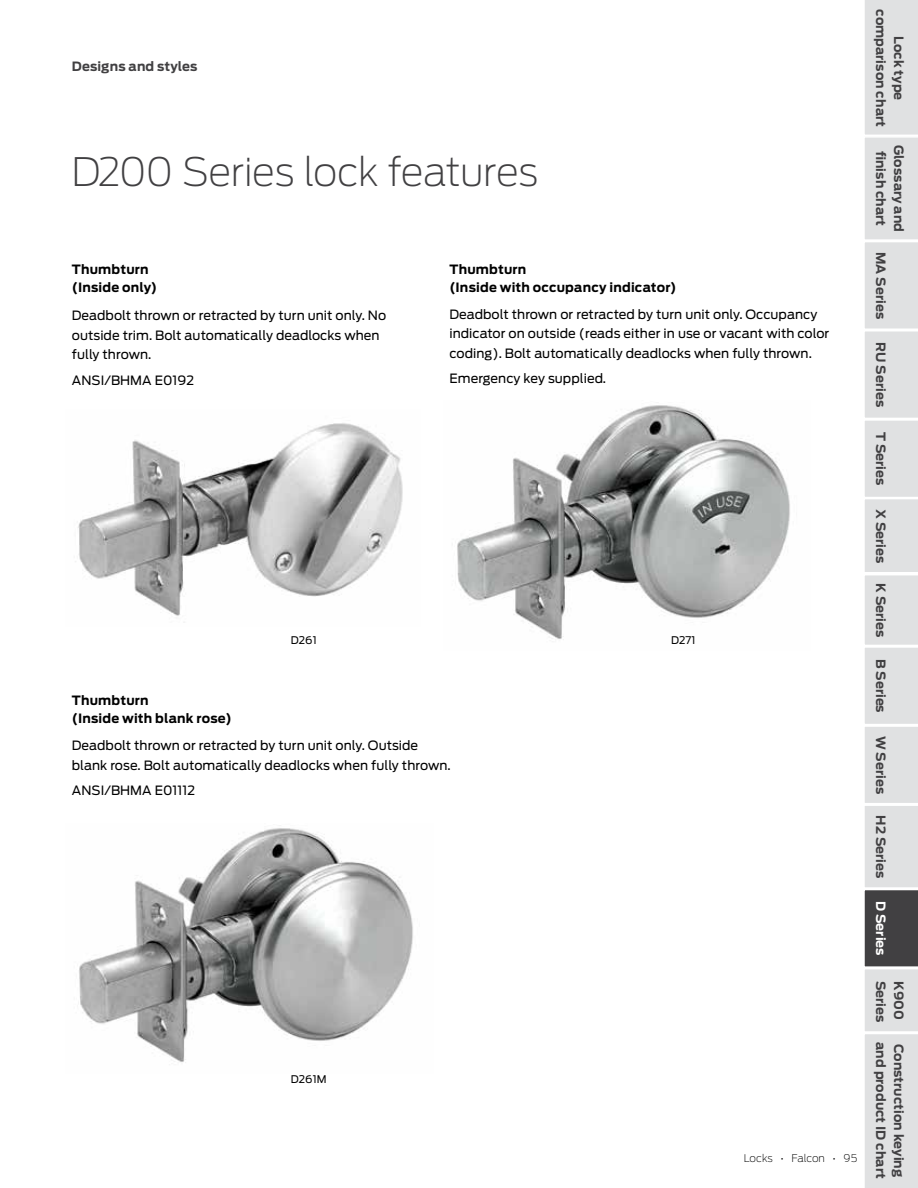
<style>
.page{position:relative;width:918px;height:1188px;background:#fff}
.page>*{position:absolute;margin:0;border:0;box-sizing:border-box;transform-origin:0 0}
.t1{font:200 39px "Antenna";letter-spacing:-.015em;color:#414042}
.t2{font:12.75px/19.5px "Antenna";letter-spacing:.005em;color:#000}
.t3{font:700 12.75px/18px "Antenna";letter-spacing:.005em;color:#414042;text-align:center}
.t4{font:700 12.75px/18px "Antenna";letter-spacing:.015em;color:#000}
.t5{font:700 12.75px "Antenna";letter-spacing:.005em;color:#fff}
.t6{font:200 10.5px "Antenna";letter-spacing:-.005em;color:#000}
.t7{font:10.5px "Antenna";letter-spacing:.005em;color:#000}
</style>
<div class="page">
<img style="left:79px;top:825px;width:334px;height:238px">
<img style="left:457px;top:405px;width:333px;height:235px">
<img style="left:75px;top:423px;width:328px;height:200px">
<svg style="left:864px;top:0;width:54px;height:1188px"></svg>
<p class="t3" style="left:72px;top:57px;width:127px">Designs and styles</p>
<p class="t3" style="left:908px;top:9px;width:119px;rotate:90deg">Lock type comparison chart</p>
<h1 class="t1" style="left:71px;top:147px;width:469px">D200 Series lock features</h1>
<p class="t3" style="left:908px;top:145px;width:88px;rotate:90deg">Glossary and finish chart</p>
<p class="t3" style="left:890px;top:252px;width:69px;rotate:90deg">MA Series</p>
<p class="t3" style="left:890px;top:342px;width:66px;rotate:90deg">RU Series</p>
<p class="t3" style="left:890px;top:432px;width:55px;rotate:90deg">T Series</p>
<p class="t3" style="left:890px;top:509px;width:56px;rotate:90deg">X Series</p>
<p class="t3" style="left:890px;top:583px;width:56px;rotate:90deg">K Series</p>
<p class="t4" style="left:449px;top:260px;width:229px">Thumbturn<br>(Inside with occupancy indicator)</p>
<p class="t2" style="left:449px;top:304px;width:381px">Deadbolt thrown or retracted by turn unit only. Occupancy indicator on outside (reads either in use or vacant with color coding). Bolt automatically deadlocks when fully thrown.</p>
<p class="t2" style="left:449px;top:369px;width:158px">Emergency key supplied.</p>
<p class="t4" style="left:72px;top:260px;width:87px">Thumbturn (Inside only)</p>
<p class="t2" style="left:72px;top:306px;width:316px">Deadbolt thrown or retracted by turn unit only. No outside trim. Bolt automatically deadlocks when fully thrown.</p>
<p class="t2" style="left:72px;top:370px;width:124px">ANSI/BHMA E0192</p>
<p class="t7" style="left:291px;top:633px;width:27px">D261</p>
<p class="t7" style="left:671px;top:633px;width:26px">D271</p>
<p class="t4" style="left:72px;top:692px;width:161px">Thumbturn<br>(Inside with blank rose)</p>
<p class="t2" style="left:72px;top:736px;width:380px">Deadbolt thrown or retracted by turn unit only. Outside blank rose. Bolt automatically deadlocks when fully thrown.</p>
<p class="t2" style="left:72px;top:781px;width:125px">ANSI/BHMA E01112</p>
<p class="t7" style="left:291px;top:1072px;width:37px">D261M</p>
<p class="t6" style="left:744px;top:1151px;width:115px">Locks • Falcon • 95</p>
<p class="t3" style="left:890px;top:659px;width:56px;rotate:90deg">B Series</p>
<p class="t3" style="left:890px;top:736px;width:60px;rotate:90deg">W Series</p>
<p class="t3" style="left:890px;top:815px;width:65px;rotate:90deg">H2 Series</p>
<p class="t5" style="left:890px;top:901px;width:56px;rotate:90deg">D Series</p>
<p class="t3" style="left:890px;top:981px;width:43px;rotate:90deg">Series</p>
<p class="t3" style="left:908px;top:981px;width:40px;rotate:90deg">K900</p>
<p class="t3" style="left:890px;top:1042px;width:138px;rotate:90deg">and product ID chart</p>
<p class="t3" style="left:908px;top:1044px;width:135px;rotate:90deg">Construction keying</p>
</div>
